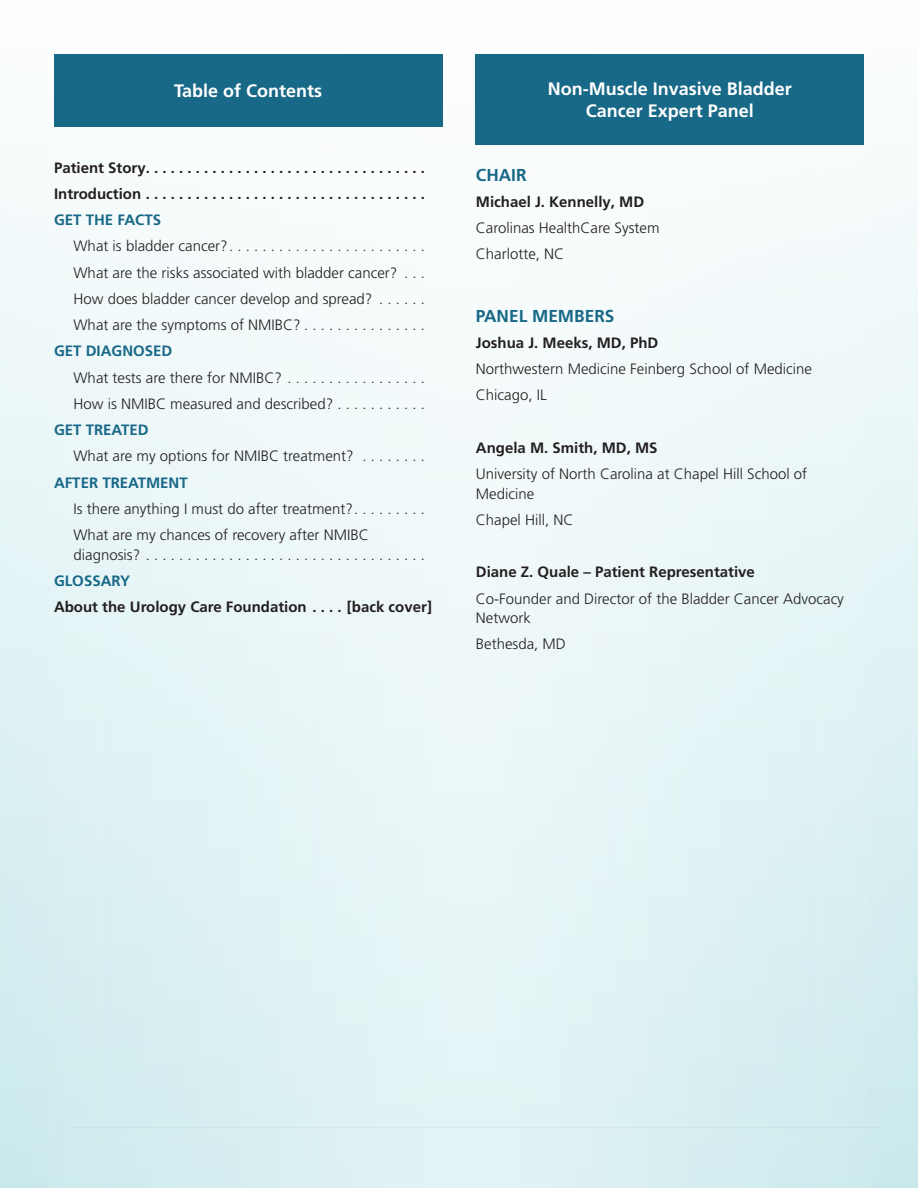
<style>
.page{position:relative;width:918px;height:1188px;background:#fff}
.page>*{position:absolute;margin:0;border:0;box-sizing:border-box;transform-origin:0 0}
.Header3{font:700 18px/22.5px "Frutiger LT Pro";color:#fff;text-align:center}
.Subhead1{font:700 17.25px "Frutiger LT Pro";color:#186887}
.TOC{font:300 15px/19.5px "Frutiger LT Pro";color:#231f20}
.Body1{font:300 15px/19.5px "Frutiger LT Pro";color:#231f20}
.TOC-2{font:700 15px "Frutiger LT Pro";color:#231f20}
.Body1-2{font:700 15px "Frutiger LT Pro";color:#231f20}
.TOC_Blue_Cap{font:700 15px "Frutiger LT Pro";color:#186887}
</style>
<div class="page">
<div style="left:0;top:0;width:918px;height:1188px;background:linear-gradient(to bottom,#fdfefe,#d7eef1)"></div>
<div style="left:54px;top:54px;width:388px;height:73px;background:#186887"></div>
<div style="left:476px;top:54px;width:388px;height:91px;background:#186887"></div>
<p class="Header3" style="left:174px;top:80px;width:150px">Table of Contents</p>
<p class="TOC-2" style="left:54px;top:159px;width:373px">Patient Story . . . . . . . . . . . . . . . . . . . . . . . . . . . . . . . . . .</p>
<p class="TOC-2" style="left:54px;top:185px;width:373px">Introduction . . . . . . . . . . . . . . . . . . . . . . . . . . . . . . . . . .</p>
<p class="TOC_Blue_Cap" style="left:54px;top:211px;width:109px">GET THE FACTS</p>
<p class="TOC" style="left:74px;top:237px;width:353px">What is bladder cancer? . . . . . . . . . . . . . . . . . . . . . . . .</p>
<p class="TOC" style="left:74px;top:263px;width:353px">What are the risks associated with bladder cancer? . . .</p>
<p class="TOC" style="left:74px;top:289px;width:353px">How does bladder cancer develop and spread? . . . . . .</p>
<p class="TOC" style="left:74px;top:315px;width:353px">What are the symptoms of NMIBC? . . . . . . . . . . . . . . .</p>
<p class="TOC_Blue_Cap" style="left:54px;top:342px;width:120px">GET DIAGNOSED</p>
<p class="TOC" style="left:74px;top:368px;width:353px">What tests are there for NMIBC? . . . . . . . . . . . . . . . . .</p>
<p class="TOC" style="left:74px;top:394px;width:353px">How is NMIBC measured and described? . . . . . . . . . . .</p>
<p class="TOC_Blue_Cap" style="left:54px;top:421px;width:96px">GET TREATED</p>
<p class="TOC" style="left:74px;top:447px;width:353px">What are my options for NMIBC treatment? . . . . . . . .</p>
<p class="TOC_Blue_Cap" style="left:54px;top:474px;width:135px">AFTER TREATMENT</p>
<p class="TOC" style="left:74px;top:499px;width:353px">Is there anything I must do after treatment? . . . . . . . . .</p>
<p class="TOC" style="left:74px;top:525px;width:353px">What are my chances of recovery after NMIBC diagnosis? . . . . . . . . . . . . . . . . . . . . . . . . . . . . . . . . . .</p>
<p class="TOC_Blue_Cap" style="left:54px;top:572px;width:78px">GLOSSARY</p>
<p class="TOC-2" style="left:54px;top:598px;width:380px">About the Urology Care Foundation . . . . [back cover]</p>
<p class="Header3" style="left:548px;top:77px;width:246px">Non-Muscle Invasive Bladder<br>Cancer Expert Panel</p>
<p class="Subhead1" style="left:476px;top:165px;width:52px">CHAIR</p>
<p class="Body1-2" style="left:476px;top:193px;width:170px">Michael J. Kennelly, MD</p>
<p class="Body1" style="left:476px;top:218px;width:185px">Carolinas HealthCare System</p>
<p class="Body1" style="left:476px;top:245px;width:90px">Charlotte, NC</p>
<p class="Subhead1" style="left:476px;top:306px;width:140px">PANEL MEMBERS</p>
<p class="Body1-2" style="left:476px;top:334px;width:184px">Joshua J. Meeks, MD, PhD</p>
<p class="Body1" style="left:476px;top:359px;width:338px">Northwestern Medicine Feinberg School of Medicine</p>
<p class="Body1" style="left:476px;top:386px;width:72px">Chicago, IL</p>
<p class="Body1-2" style="left:476px;top:439px;width:183px">Angela M. Smith, MD, MS</p>
<p class="Body1" style="left:476px;top:464px;width:333px">University of North Carolina at Chapel Hill School of<br>Medicine</p>
<p class="Body1" style="left:476px;top:510px;width:99px">Chapel Hill, NC</p>
<p class="Body1-2" style="left:476px;top:563px;width:281px">Diane Z. Quale – Patient Representative</p>
<p class="Body1" style="left:476px;top:589px;width:370px">Co-Founder and Director of the Bladder Cancer Advocacy<br>Network</p>
<p class="Body1" style="left:476px;top:635px;width:92px">Bethesda, MD</p>
</div>
